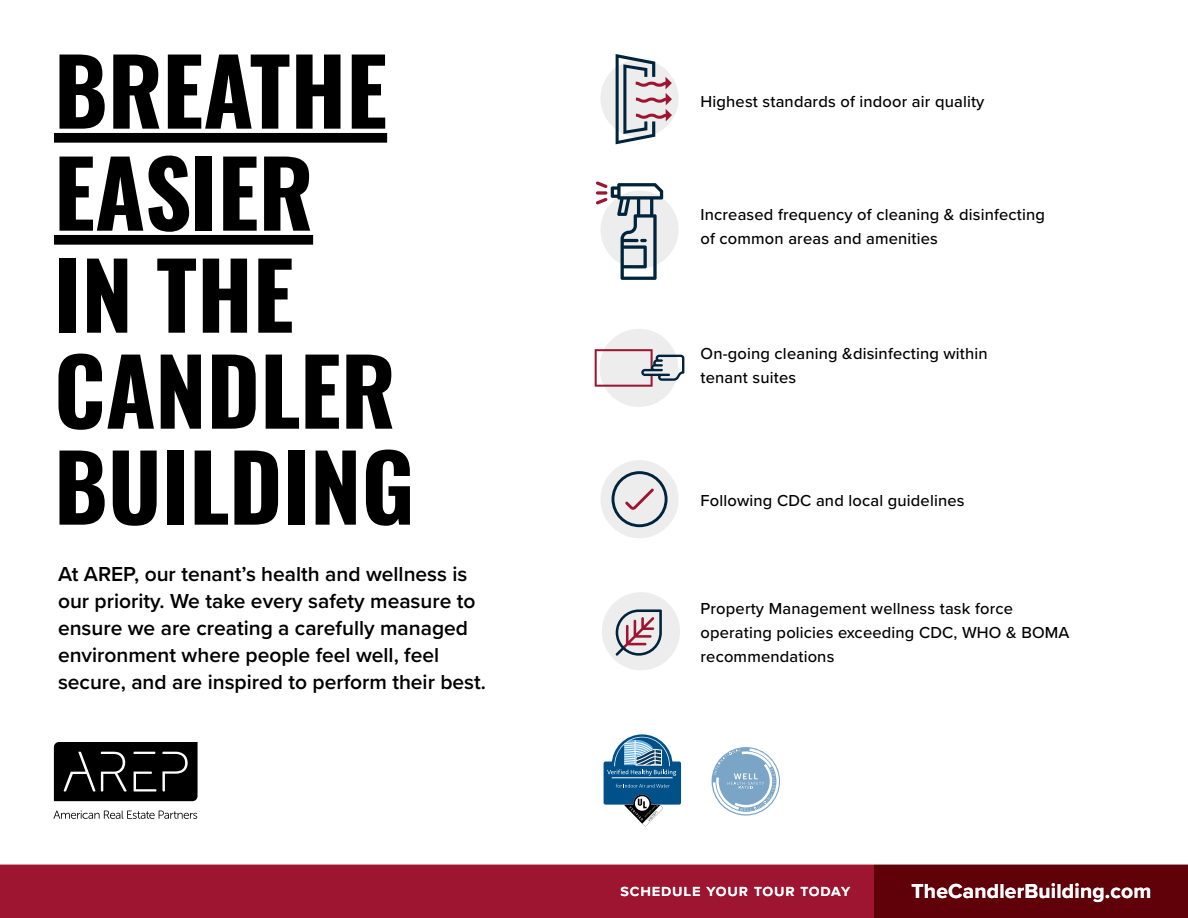
<style>
.page{position:relative;width:1188px;height:918px;background:#fff}
.page>*{position:absolute;margin:0;border:0;box-sizing:border-box;transform-origin:0 0}
.t1{font:91.5px/99px "Oswald";color:#000}
.t2{font:600 21px/27px "Proxima Nova";color:#000}
.t3{font:700 21px "Proxima Nova";letter-spacing:.01em;color:#fff}
.t4{font:500 16.5px/24px "Proxima Nova";letter-spacing:.01em;color:#000}
.t5{font:600 16.5px "Proxima Nova";letter-spacing:.05em;color:#fff}
</style>
<div class="page">
<svg style="left:54px;top:811px;width:143px;height:8px"></svg>
<svg style="left:54px;top:742px;width:144px;height:59px;background:#171717"></svg>
<div style="left:604px;top:762px;width:77px;height:43px;background:#00518a;border-radius:2px"></div>
<svg style="left:607px;top:737px;width:69px;height:39px"></svg>
<hr style="left:612px;top:778px;width:61px;height:1px;background:#fff">
<svg style="left:624px;top:795px;width:39px;height:31px"></svg>
<svg style="left:616px;top:784px;width:54px;height:4px"></svg>
<svg style="left:712px;top:747px;width:68px;height:69px"></svg>
<div style="left:0;top:864px;width:1188px;height:54px;background:#9d1531"></div>
<div style="left:875px;top:864px;width:313px;height:54px;background:#600109"></div>
<hr style="left:0;top:863px;width:1188px;height:2px;background:#fff">
<div style="left:54px;top:133px;width:333px;height:10px;background:#000"></div>
<div style="left:54px;top:235px;width:259px;height:10px;background:#000"></div>
<div style="left:600px;top:59px;width:79px;height:78px;background:#ededed;border-radius:50%"></div>
<svg style="left:616px;top:54px;width:56px;height:90px"></svg>
<div style="left:601px;top:191px;width:78px;height:78px;background:#ededed;border-radius:50%"></div>
<svg style="left:596px;top:181px;width:67px;height:99px"></svg>
<div style="left:599px;top:329px;width:79px;height:78px;background:#ededed;border-radius:50%"></div>
<svg style="left:595px;top:349px;width:89px;height:38px"></svg>
<div style="left:600px;top:460px;width:79px;height:78px;background:#ededed;border-radius:50%"></div>
<svg style="left:612px;top:471px;width:56px;height:56px"></svg>
<div style="left:602px;top:592px;width:78px;height:78px;background:#ededed;border-radius:50%"></div>
<svg style="left:616px;top:609px;width:46px;height:47px"></svg>
<h1 class="t1" style="left:54px;top:33px;width:362px">BREATHE<br>EASIER<br>IN THE<br>CANDLER<br>BUILDING</h1>
<p class="t2" style="left:58px;top:560px;width:430px">At AREP, our tenant’s health and wellness is our priority. We take every safety measure to ensure we are creating a carefully managed environment where people feel well, feel secure, and are inspired to perform their best.</p>
<p class="t4" style="left:701px;top:89px;width:285px">Highest standards of indoor air quality</p>
<p class="t4" style="left:701px;top:202px;width:346px">Increased frequency of cleaning &amp; disinfecting of common areas and amenities</p>
<p class="t4" style="left:701px;top:341px;width:289px">On-going cleaning &amp;disinfecting within tenant suites</p>
<p class="t4" style="left:701px;top:488px;width:265px">Following CDC and local guidelines</p>
<p class="t4" style="left:701px;top:596px;width:370px">Property Management wellness task force operating policies exceeding CDC, WHO &amp; BOMA recommendations</p>
<p class="t5" style="left:621px;top:878px;width:231px">schedule your tour today</p>
<p class="t3" style="left:912px;top:875px;width:241px">TheCandlerBuilding.com</p>
</div>
